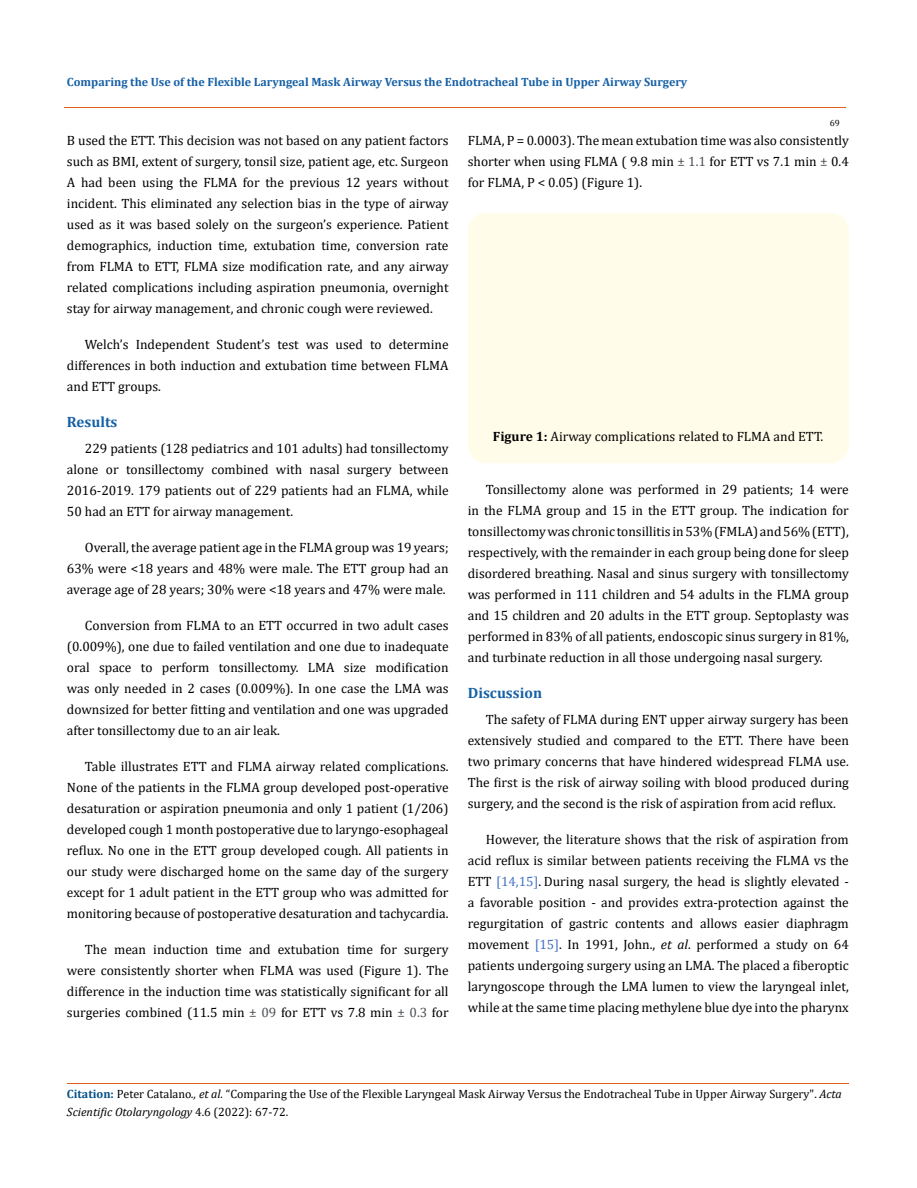
<style>
.page{position:relative;width:917px;height:1188px;background:#fff}
.page>*{position:absolute;margin:0;border:0;box-sizing:border-box;transform-origin:0 0}
.t1{font:700 15px "Cambria";color:#1560a6}
.t2{font:13.5px/21px "Cambria";color:#000;text-align:justify}
.t3{font:12px/18px "Cambria";color:#000}
.t4{font:700 12px "Cambria";color:#1560a6}
.t5{font:9px "Cambria";color:#000}
.s1{color:#4d5156}
.s2{font-weight:700}
.s3{color:#4472c4}
.s4{font-style:italic}
.s5{font-weight:700;color:#035089}
</style>
<div class="page">
<div style="left:468px;top:213px;width:380px;height:250px;background:#fffde9;border-radius:18px"></div>
<hr style="left:64px;top:108px;width:781px;height:1px;background:#e05d1a">
<hr style="left:67px;top:1083px;width:781px;height:1px;background:#e05d1a">
<p class="t4" style="left:67px;top:73px;width:622px">Comparing the Use of the Flexible Laryngeal Mask Airway Versus the Endotracheal Tube in Upper Airway Surgery</p>
<p class="t5" style="left:829px;top:118px;width:11px">69</p>
<p class="t2" style="left:67px;top:130px;width:383px">B used the ETT. This decision was not based on any patient factors such as BMI, extent of surgery, tonsil size, patient age, etc. Surgeon A had been using the FLMA for the previous 12 years without incident. This eliminated any selection bias in the type of airway used as it was based solely on the surgeon’s experience. Patient demographics, induction time, extubation time, conversion rate from FLMA to ETT, FLMA size modification rate, and any airway related complications including aspiration pneumonia, overnight stay for airway management, and chronic cough were reviewed.</p>
<p class="t2" style="left:67px;top:334px;width:383px;text-indent:18px">Welch’s Independent Student’s test was used to determine differences in both induction and extubation time between FLMA and ETT groups.</p>
<p class="t1" style="left:67px;top:412px;width:52px">Results</p>
<p class="t2" style="left:67px;top:438px;width:383px;text-indent:18px">229 patients (128 pediatrics and 101 adults) had tonsillectomy alone or tonsillectomy combined with nasal surgery between 2016-2019. 179 patients out of 229 patients had an FLMA, while 50 had an ETT for airway management.</p>
<p class="t2" style="left:67px;top:537px;width:383px;text-indent:18px">Overall, the average patient age in the FLMA group was 19 years; 63% were &lt;18 years and 48% were male. The ETT group had an average age of 28 years; 30% were &lt;18 years and 47% were male.</p>
<p class="t2" style="left:67px;top:615px;width:383px;text-indent:18px">Conversion from FLMA to an ETT occurred in two adult cases (0.009%), one due to failed ventilation and one due to inadequate oral space to perform tonsillectomy. LMA size modification was only needed in 2 cases (0.009%). In one case the LMA was downsized for better fitting and ventilation and one was upgraded after tonsillectomy due to an air leak.</p>
<p class="t2" style="left:67px;top:756px;width:383px;text-indent:18px">Table illustrates ETT and FLMA airway related complications.<br>None of the patients in the FLMA group developed post-operative desaturation or aspiration pneumonia and only 1 patient (1/206) developed cough 1 month postoperative due to laryngo-esophageal reflux. No one in the ETT group developed cough. All patients in our study were discharged home on the same day of the surgery except for 1 adult patient in the ETT group who was admitted for monitoring because of postoperative desaturation and tachycardia.</p>
<p class="t2" style="left:67px;top:939px;width:383px;text-indent:18px">The mean induction time and extubation time for surgery were consistently shorter when FLMA was used (Figure 1). The difference in the induction time was statistically significant for all surgeries combined (11.5 min <span class="s1">± 09</span> for ETT vs 7.8 min <span class="s1">± 0.3</span> for</p>
<p class="t2" style="left:468px;top:130px;width:382px">FLMA, P = 0.0003). The mean extubation time was also consistently shorter when using FLMA ( 9.8 min <span class="s1">± 1.1</span> for ETT vs 7.1 min <span class="s1">±</span> 0.4 for FLMA, P &lt; 0.05) (Figure 1).</p>
<p class="t2" style="left:493px;top:426px;width:332px"><span class="s2">Figure 1:</span> Airway complications related to FLMA and ETT.</p>
<p class="t2" style="left:468px;top:479px;width:382px;text-indent:18px">Tonsillectomy alone was performed in 29 patients; 14 were in the FLMA group and 15 in the ETT group. The indication for tonsillectomy was chronic tonsillitis in 53% (FMLA) and 56% (ETT), respectively, with the remainder in each group being done for sleep disordered breathing. Nasal and sinus surgery with tonsillectomy was performed in 111 children and 54 adults in the FLMA group and 15 children and 20 adults in the ETT group. Septoplasty was performed in 83% of all patients, endoscopic sinus surgery in 81%, and turbinate reduction in all those undergoing nasal surgery.</p>
<p class="t1" style="left:468px;top:682px;width:76px">Discussion</p>
<p class="t2" style="left:468px;top:708px;width:382px;text-indent:18px">The safety of FLMA during ENT upper airway surgery has been extensively studied and compared to the ETT. There have been two primary concerns that have hindered widespread FLMA use.<br>The first is the risk of airway soiling with blood produced during surgery, and the second is the risk of aspiration from acid reflux.</p>
<p class="t2" style="left:468px;top:828px;width:382px;text-indent:18px">However, the literature shows that the risk of aspiration from acid reflux is similar between patients receiving the FLMA vs the ETT <span class="s3">[14,15]</span>. During nasal surgery, the head is slightly elevated - a favorable position - and provides extra-protection against the regurgitation of gastric contents and allows easier diaphragm movement <span class="s3">[15]</span>. In 1991, John., <span class="s4">et al</span>. performed a study on 64 patients undergoing surgery using an LMA. The placed a fiberoptic laryngoscope through the LMA lumen to view the laryngeal inlet, while at the same time placing methylene blue dye into the pharynx</p>
<p class="t3" style="left:67px;top:1085px;width:776px"><span class="s5">Citation:</span> Peter Catalano<span class="s4">., et al.</span> “Comparing the Use of the Flexible Laryngeal Mask Airway Versus the Endotracheal Tube in Upper Airway Surgery". <span class="s4">Acta<br>Scientific Otolaryngology</span> 4.6 (2022): 67-72.</p>
</div>
